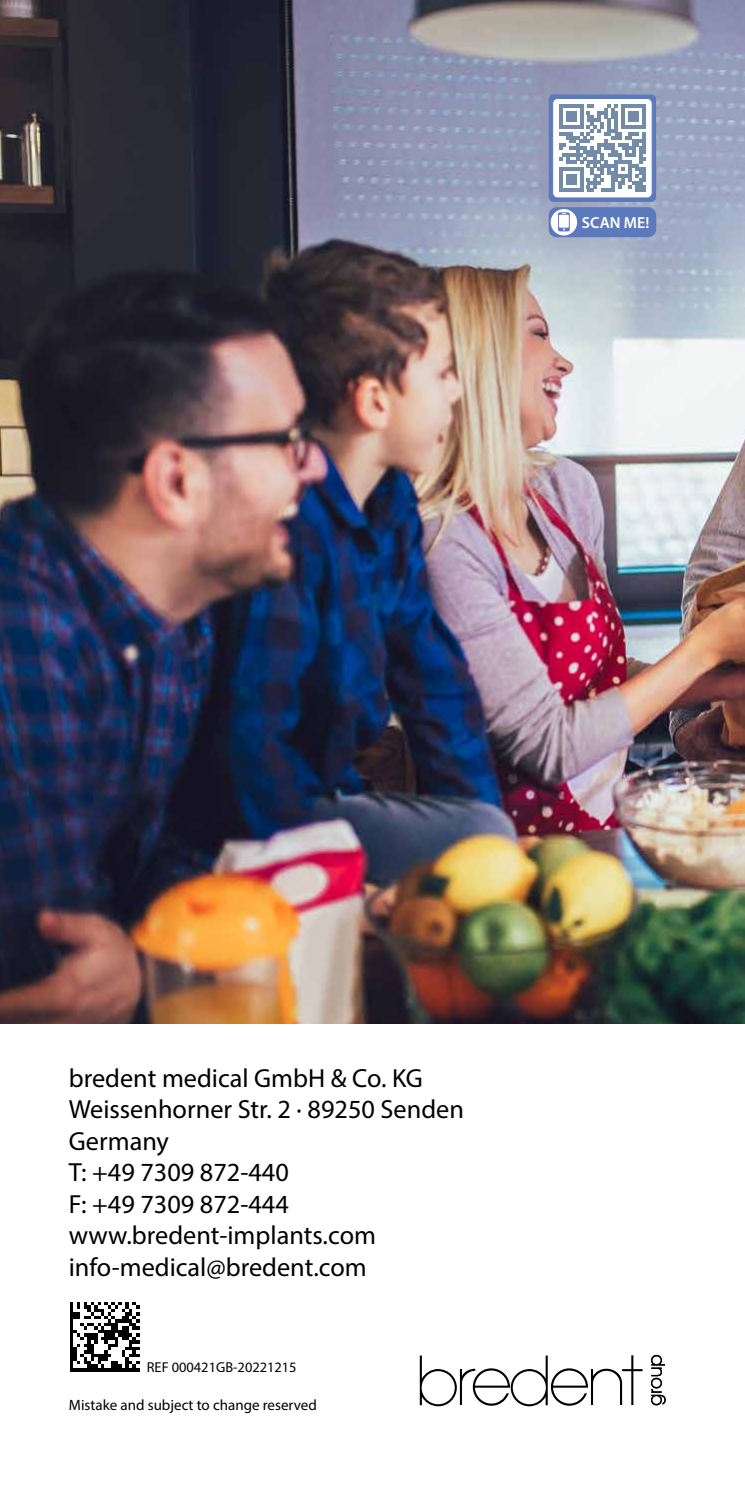
<style>
.page{position:relative;width:745px;height:1489px;background:#fff}
.page>*{position:absolute;margin:0;border:0;box-sizing:border-box;transform-origin:0 0}
.t1{font:26.25px/31.5px "Myriad Pro";color:#000}
.t2{font:600 16px "Myriad Pro";color:#fff}
.t3{font:15px "Myriad Pro";color:#000}
.t4{font:14.5px "Myriad Pro";color:#000}
</style>
<div class="page">
<svg style="left:419px;top:1355px;width:223px;height:51px"></svg>
<svg style="left:651px;top:1354px;width:14px;height:51px"></svg>
<img style="left:0;top:0;width:744px;height:1023px">
<div style="left:548px;top:94px;width:107px;height:108px;background:#5c79bb;border-radius:5px"></div>
<div style="left:548px;top:207px;width:107px;height:30px;background:#5c79bb;border-radius:8px"></div>
<svg style="left:550px;top:209px;width:26px;height:26px"></svg>
<svg style="left:557px;top:212px;width:12px;height:19px"></svg>
<div style="left:558px;top:215px;width:10px;height:13px;background:#fff"></div>
<svg style="left:553px;top:100px;width:97px;height:96px;background:#bac6d4"></svg>
<hr style="left:558px;top:188px;width:25px;height:4px;background:#738ba7">
<div style="left:565px;top:174px;width:11px;height:11px;background:#738ba7"></div>
<div style="left:551px;top:98px;width:101px;height:100px;border:1px solid #5c79bb;border-radius:5px"></div>
<svg style="left:70px;top:1302px;width:69px;height:69px"></svg>
<p class="t2" style="left:581px;top:213px;width:69px">SCAN ME!</p>
<p class="t1" style="left:69px;top:1061px;width:396px">bredent medical GmbH &amp; Co. KG<br>Weissenhorner Str. 2 · 89250 Senden<br>Germany<br>T: +49 7309 872-440<br>F: +49 7309 872-444 www.bredent-implants.com info-medical@bredent.com</p>
<p class="t4" style="left:147px;top:1357px;width:151px">REF 000421GB-20221215</p>
<p class="t3" style="left:69px;top:1395px;width:249px">Mistake and subject to change reserved</p>
</div>
